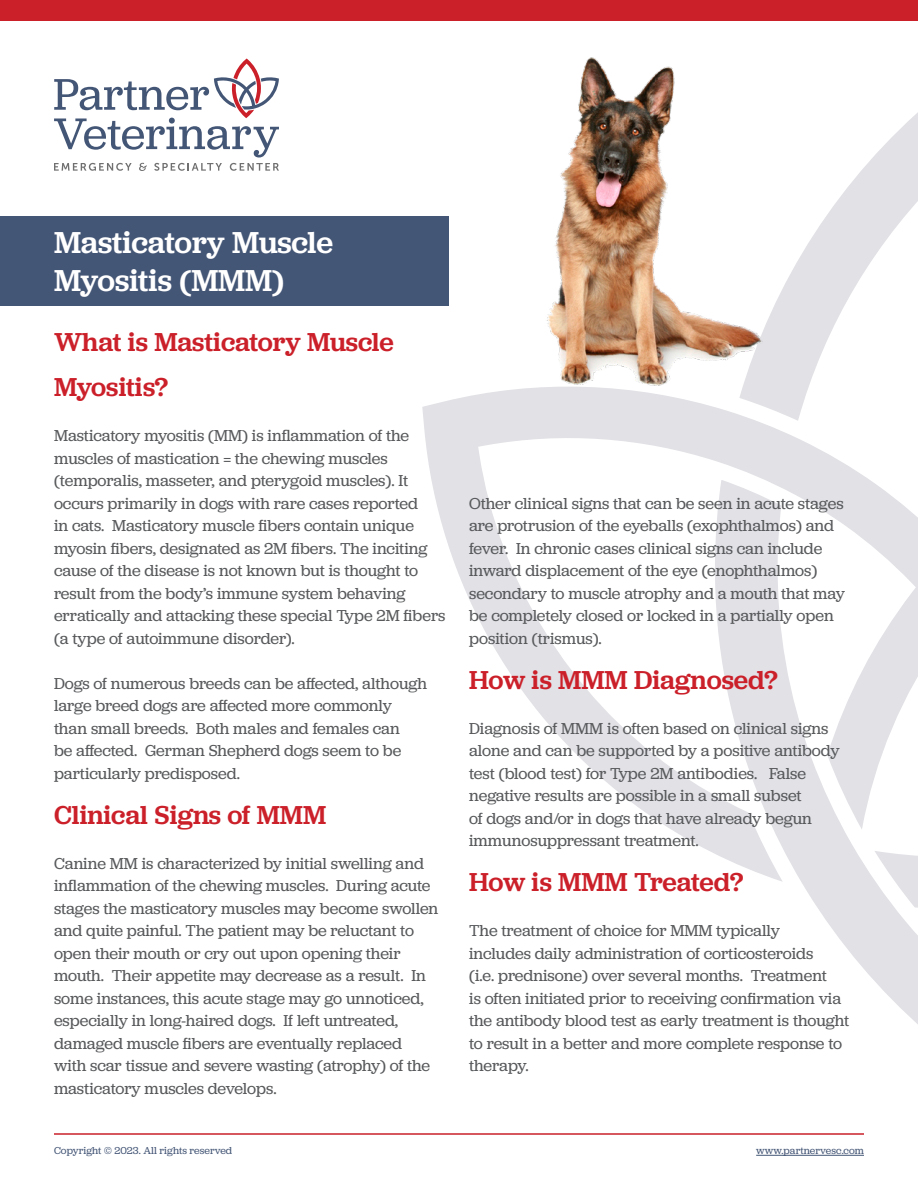
<style>
.page{position:relative;width:918px;height:1188px;background:#fff}
.page>*{position:absolute;margin:0;border:0;box-sizing:border-box;transform-origin:0 0}
.t1{font:500 31.5px/37.8px "Jubilat";color:#fff}
.t2{font:500 27px/45px "Jubilat";color:#cb202a}
.t3{font:16.5px/22.5px "Jubilat";color:#57595b}
.t4{font:10.5px "Jubilat";letter-spacing:.01em;color:#445676}
</style>
<div class="page">
<div style="left:0;top:0;width:918px;height:20px;background:#cb202a"></div>
<hr style="left:54px;top:1133px;width:810px;height:2px;background:#cb202a">
<hr style="left:756px;top:1155px;width:108px;height:1px;background:#445676">
<svg style="left:819px;top:909px;width:99px;height:115px;fill:#e1e1e6"></svg>
<svg style="left:422px;top:388px;width:496px;height:521px"></svg>
<svg style="left:739px;top:112px;width:179px;height:703px"></svg>
<div style="left:0;top:216px;width:449px;height:90px;background:#445676"></div>
<svg style="left:54px;top:58px;width:225px;height:113px"></svg>
<img style="left:536px;top:57px;width:289px;height:331px">
<h1 class="t1" style="left:54px;top:223px;width:281px">Masticatory Muscle<br>Myositis (MMM)</h1>
<h2 class="t2" style="left:54px;top:319px;width:341px">What is Masticatory Muscle<br>Myositis?</h2>
<p class="t3" style="left:54px;top:424px;width:393px">Masticatory myositis (MM) is inflammation of the muscles of mastication = the chewing muscles (temporalis, masseter, and pterygoid muscles). It occurs primarily in dogs with rare cases reported<br>in cats. Masticatory muscle fibers contain unique myosin fibers, designated as 2M fibers. The inciting cause of the disease is not known but is thought to result from the body’s immune system behaving erratically and attacking these special Type 2M fibers (a type of autoimmune disorder).</p>
<p class="t3" style="left:54px;top:671px;width:375px">Dogs of numerous breeds can be affected, although large breed dogs are affected more commonly than small breeds. Both males and females can<br>be affected. German Shepherd dogs seem to be particularly predisposed.</p>
<h2 class="t2" style="left:54px;top:791px;width:274px">Clinical Signs of MMM</h2>
<p class="t3" style="left:54px;top:851px;width:386px">Canine MM is characterized by initial swelling and inflammation of the chewing muscles. During acute stages the masticatory muscles may become swollen and quite painful. The patient may be reluctant to open their mouth or cry out upon opening their mouth. Their appetite may decrease as a result. In some instances, this acute stage may go unnoticed, especially in long-haired dogs. If left untreated, damaged muscle fibers are eventually replaced with scar tissue and severe wasting (atrophy) of the masticatory muscles develops.</p>
<p class="t3" style="left:469px;top:491px;width:377px">Other clinical signs that can be seen in acute stages are protrusion of the eyeballs (exophthalmos) and fever. In chronic cases clinical signs can include inward displacement of the eye (enophthalmos) secondary to muscle atrophy and a mouth that may be completely closed or locked in a partially open position (trismus).</p>
<h2 class="t2" style="left:469px;top:656px;width:310px">How is MMM Diagnosed?</h2>
<p class="t3" style="left:469px;top:716px;width:372px">Diagnosis of MMM is often based on clinical signs alone and can be supported by a positive antibody test (blood test) for Type 2M antibodies. False negative results are possible in a small subset<br>of dogs and/or in dogs that have already begun immunosuppressant treatment.</p>
<h2 class="t2" style="left:469px;top:859px;width:276px">How is MMM Treated?</h2>
<p class="t3" style="left:469px;top:919px;width:382px">The treatment of choice for MMM typically<br>includes daily administration of corticosteroids<br>(i.e. prednisone) over several months. Treatment<br>is often initiated prior to receiving confirmation via the antibody blood test as early treatment is thought to result in a better and more complete response to therapy.</p>
<p class="t4" style="left:54px;top:1144px;width:180px">Copyright © 2023. All rights reserved</p>
<p class="t4" style="left:756px;top:1144px;width:109px">www.partnervesc.com</p>
</div>
